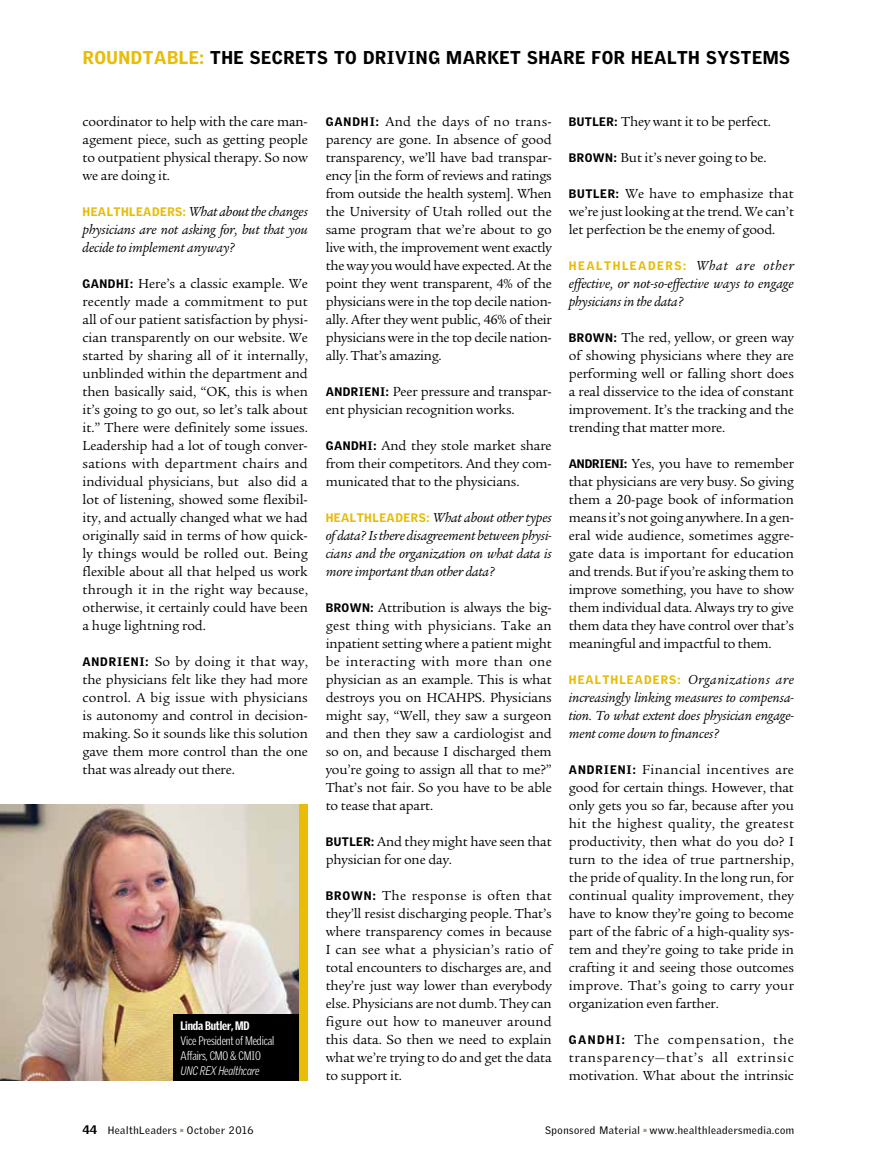
<style>
.page{position:relative;width:878px;height:1175px;background:#fff}
.page>*{position:absolute;margin:0;border:0;box-sizing:border-box;transform-origin:0 0}
.t1{font:900 18px "Griffith Gothic";letter-spacing:.03em;color:#000}
.t2{font:14.25px/18px "Legacy Serif Std";letter-spacing:-.01em;color:#000;text-align:justify}
.t3{font:italic 14.25px/18px "Legacy Serif Std";letter-spacing:-.01em;color:#000;text-align:justify}
.t4{font:300 12px/15px "Griffith Gothic Cond";letter-spacing:-.015em;color:#fff}
.t5{font:900 12px "Griffith Gothic";letter-spacing:.13em;color:#e8bc07}
.t6{font:italic 300 12px "Griffith Gothic";letter-spacing:-.015em;color:#fff;scale:.8 1}
.t7{font:900 12px "Griffith Gothic Cond";letter-spacing:-.015em;color:#fff}
.t8{font:10.5px "Griffith Gothic";letter-spacing:.05em;color:#000}
.s1{color:#e8bc07}
.s2{font-family:"Griffith Gothic";font-weight:900;font-style:normal;font-size:12px;color:#e8bc07}
.s3{font-family:"Griffith Gothic";font-weight:900;font-size:12px}
.s4{font-weight:900;font-size:12px}
.s5{font-family:"Legacy Serif Std";font-weight:400;font-style:italic;font-size:14.25px;color:#000}
</style>
<div class="page">
<img style="left:0;top:804px;width:308px;height:276px">
<div style="left:173px;top:1014px;width:126px;height:66px;background:#000"></div>
<div style="left:299px;top:804px;width:8px;height:276px;background:#e8bc07"></div>
<p class="t1" style="left:83px;top:47px;width:708px"><span class="s1">ROUNDTABLE:</span> THE SECRETS TO DRIVING MARKET SHARE FOR HEALTH SYSTEMS</p>
<p class="t2" style="left:83px;top:113px;width:227px">coordinator to help with the care man&shy;agement piece, such as getting people to outpatient physical therapy. So now we are doing it.</p>
<p class="t3" style="left:82px;top:203px;width:227px"><span class="s2">HEALTHLEADERS:</span> What about the changes physicians are not asking for, but that you decide to implement anyway?</p>
<p class="t2" style="left:82px;top:275px;width:227px"><span class="s3">GANDHI:</span> Here’s a classic example. We recently made a commitment to put all of our patient satisfaction by physi&shy;cian transparently on our website. We started by sharing all of it internally, unblinded within the department and then basically said, “OK, this is when it’s going to go out, so let’s talk about it.” There were definitely some issues.<br>Leadership had a lot of tough conver&shy;sations with department chairs and individual physicians, but also did a lot of listening, showed some flexibil&shy;ity, and actually changed what we had originally said in terms of how quick&shy;ly things would be rolled out. Being flexible about all that helped us work through it in the right way because, otherwise, it certainly could have been a huge lightning rod.</p>
<p class="t2" style="left:82px;top:653px;width:227px"><span class="s3">ANDRIENI:</span> So by doing it that way, the physicians felt like they had more control. A big issue with physicians is autonomy and control in decision&shy;making. So it sounds like this solution gave them more control than the one that was already out there.</p>
<p class="t7" style="left:180px;top:1018px;width:71px">Linda Butler, MD</p>
<p class="t4" style="left:180px;top:1033px;width:95px">Vice President of Medical<br>Affairs, CMO &amp; CMIO</p>
<p class="t6" style="left:180px;top:1063px;width:100px">UNC REX Healthcare</p>
<p class="t8" style="left:82px;top:1124px;width:172px"><span class="s4">44</span> HealthLeaders <sup>■</sup> October 2016</p>
<p class="t2" style="left:326px;top:113px;width:228px"><span class="s3">GANDHI:</span> And the days of no trans&shy;parency are gone. In absence of good transparency, we’ll have bad transpar&shy;ency [in the form of reviews and ratings from outside the health system]. When the University of Utah rolled out the same program that we’re about to go live with, the improvement went exactly the way you would have expected. At the point they went transparent, 4% of the physicians were in the top decile nation&shy;ally. After they went public, 46% of their physicians were in the top decile nation&shy;ally. That’s amazing.</p>
<p class="t2" style="left:326px;top:383px;width:227px"><span class="s3">ANDRIENI:</span> Peer pressure and transpar&shy;ent physician recognition works.</p>
<p class="t2" style="left:326px;top:437px;width:227px"><span class="s3">GANDHI:</span> And they stole market share from their competitors. And they com&shy;municated that to the physicians.</p>
<p class="t3" style="left:326px;top:509px;width:227px"><span class="s2">HEALTHLEADERS:</span> What about other types of data? Is there disagreement between physi&shy;cians and the organization on what data is more important than other data?</p>
<p class="t2" style="left:326px;top:599px;width:228px"><span class="s3">BROWN:</span> Attribution is always the big&shy;gest thing with physicians. Take an inpatient setting where a patient might be interacting with more than one physician as an example. This is what destroys you on HCAHPS. Physicians might say, “Well, they saw a surgeon and then they saw a cardiologist and so on, and because I discharged them you’re going to assign all that to me?” That’s not fair. So you have to be able to tease that apart.</p>
<p class="t2" style="left:326px;top:833px;width:227px"><span class="s3">BUTLER:</span> And they might have seen that physician for one day.</p>
<p class="t2" style="left:326px;top:887px;width:228px"><span class="s3">BROWN:</span> The response is often that they’ll resist discharging people. That’s where transparency comes in because I can see what a physician’s ratio of total encounters to discharges are, and they’re just way lower than everybody else. Physicians are not dumb. They can figure out how to maneuver around this data. So then we need to explain what we’re trying to do and get the data to support it.</p>
<p class="t2" style="left:568px;top:113px;width:204px"><span class="s3">BUTLER:</span> They want it to be perfect.</p>
<p class="t2" style="left:568px;top:149px;width:199px"><span class="s3">BROWN:</span> But it’s never going to be.</p>
<p class="t2" style="left:568px;top:185px;width:227px"><span class="s3">BUTLER:</span> We have to emphasize that we’re just looking at the trend. We can’t let perfection be the enemy of good.</p>
<p class="t5" style="left:568px;top:258px;width:227px">HEALTHLEADERS: <span class="s5">What are other</span></p>
<p class="t3" style="left:569px;top:275px;width:226px">effective, or not-so-effective ways to engage physicians in the data?</p>
<p class="t2" style="left:568px;top:329px;width:227px"><span class="s3">BROWN:</span> The red, yellow, or green way of showing physicians where they are performing well or falling short does a real disservice to the idea of constant improvement. It’s the tracking and the trending that matter more.</p>
<p class="t2" style="left:568px;top:455px;width:227px"><span class="s3">ANDRIENI:</span> Yes, you have to remember that physicians are very busy. So giving them a 20-page book of information means it’s not going anywhere. In a gen&shy;eral wide audience, sometimes aggre&shy;gate data is important for education and trends. But if you’re asking them to improve something, you have to show them individual data. Always try to give them data they have control over that’s meaningful and impactful to them.</p>
<p class="t3" style="left:568px;top:671px;width:227px"><span class="s2">HEALTHLEADERS:</span> Organizations are increasingly linking measures to compensa&shy;tion. To what extent does physician engage&shy;ment come down to finances?</p>
<p class="t2" style="left:568px;top:761px;width:227px"><span class="s3">ANDRIENI:</span> Financial incentives are good for certain things. However, that only gets you so far, because after you hit the highest quality, the greatest productivity, then what do you do? I turn to the idea of true partnership, the pride of quality. In the long run, for continual quality improvement, they have to know they’re going to become part of the fabric of a high-quality sys&shy;tem and they’re going to take pride in crafting it and seeing those outcomes improve. That’s going to carry your organization even farther.</p>
<p class="t2" style="left:568px;top:1031px;width:227px"><span class="s3">GANDHI:</span> The compensation, the transparency—that’s all extrinsic motivation. What about the intrinsic</p>
<p class="t8" style="left:545px;top:1124px;width:250px">Sponsored Material <sup>■</sup> www.healthleadersmedia.com</p>
</div>
